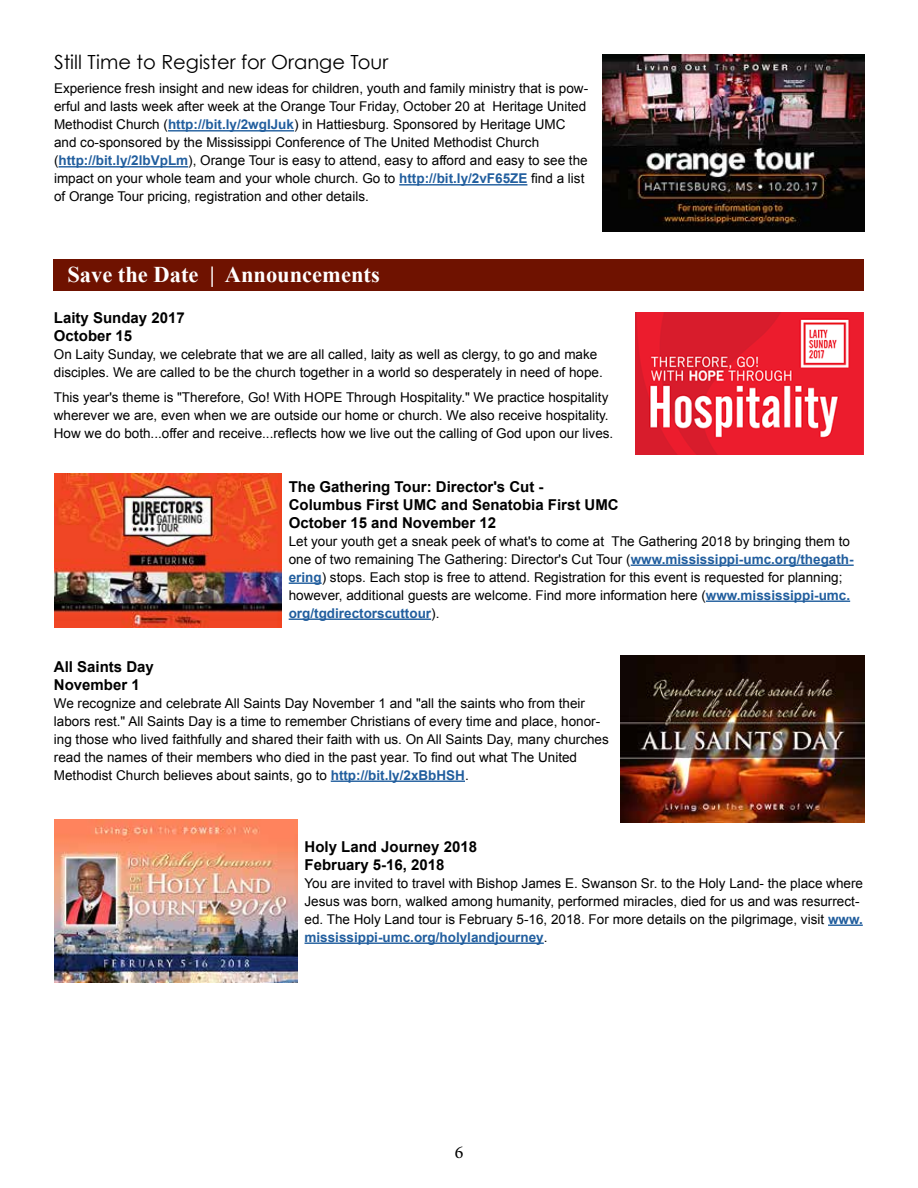
<style>
.page{position:relative;width:918px;height:1188px;background:#fff}
.page>*{position:absolute;margin:0;border:0;box-sizing:border-box;transform-origin:0 0}
.t1{font:700 22.5px "Times New Roman";color:#fff}
.t2{font:19.5px "Century Gothic";color:#000}
.t3{font:18px "Minion Pro";color:#000}
.t4{font:700 15px/18px "Arial";color:#000}
.t5{font:13.5px/18px "Arial";color:#000}
.s1{font-weight:700;color:#215e9e}
</style>
<div class="page">
<img style="left:603px;top:54px;width:262px;height:177px">
<hr style="left:631px;top:565px;width:223px;height:1px;background:#215e9e">
<hr style="left:289px;top:583px;width:33px;height:1px;background:#215e9e">
<hr style="left:706px;top:601px;width:144px;height:1px;background:#215e9e">
<hr style="left:289px;top:619px;width:142px;height:1px;background:#215e9e">
<hr style="left:331px;top:781px;width:134px;height:1px;background:#215e9e">
<hr style="left:828px;top:925px;width:35px;height:1px;background:#215e9e">
<hr style="left:305px;top:943px;width:239px;height:1px;background:#215e9e">
<div style="left:54px;top:259px;width:810px;height:32px;background:#6f1200"></div>
<hr style="left:168px;top:130px;width:126px;height:2px;background:#215e9e">
<hr style="left:58px;top:166px;width:130px;height:2px;background:#215e9e">
<hr style="left:399px;top:184px;width:128px;height:2px;background:#215e9e">
<img style="left:635px;top:312px;width:229px;height:142px">
<img style="left:54px;top:473px;width:227px;height:154px">
<img style="left:620px;top:656px;width:245px;height:166px">
<img style="left:54px;top:820px;width:244px;height:163px">
<h2 class="t2" style="left:54px;top:50px;width:336px">Still Time to Register for Orange Tour</h2>
<p class="t5" style="left:54px;top:80px;width:536px">Experience fresh insight and new ideas for children, youth and family ministry that is pow&shy;erful and lasts week after week at the Orange Tour Friday, October 20 at Heritage United Methodist Church (<span class="s1">http://bit.ly/2wgIJuk</span>) in Hattiesburg. Sponsored by Heritage UMC and co-sponsored by the Mississippi Conference of The United Methodist Church (<span class="s1">http://bit.ly/2lbVpLm</span>), Orange Tour is easy to attend, easy to afford and easy to see the impact on your whole team and your whole church. Go to <span class="s1">http://bit.ly/2vF65ZE</span> find a list of Orange Tour pricing, registration and other details.</p>
<h1 class="t1" style="left:67px;top:259px;width:314px">Save the Date | Announcements</h1>
<p class="t4" style="left:54px;top:309px;width:132px">Laity Sunday 2017<br>October 15</p>
<p class="t5" style="left:54px;top:345px;width:551px">On Laity Sunday, we celebrate that we are all called, laity as well as clergy, to go and make disciples. We are called to be the church together in a world so desperately in need of hope.</p>
<p class="t5" style="left:54px;top:388px;width:561px">This year's theme is "Therefore, Go! With HOPE Through Hospitality." We practice hospitality wherever we are, even when we are outside our home or church. We also receive hospitality.<br>How we do both...offer and receive...reflects how we live out the calling of God upon our lives.</p>
<p class="t4" style="left:289px;top:478px;width:332px">The Gathering Tour: Director's Cut -<br>Columbus First UMC and Senatobia First UMC<br>October 15 and November 12</p>
<p class="t5" style="left:289px;top:532px;width:567px">Let your youth get a sneak peek of what's to come at The Gathering 2018 by bringing them to one of two remaining The Gathering: Director's Cut Tour (<span class="s1">www.mississippi-umc.org/thegath&shy;ering</span>) stops. Each stop is free to attend. Registration for this event is requested for planning; however, additional guests are welcome. Find more information here (<span class="s1">www.mississippi-umc. org/tgdirectorscuttour</span>).</p>
<p class="t4" style="left:54px;top:658px;width:102px">All Saints Day<br>November 1</p>
<p class="t5" style="left:54px;top:694px;width:557px">We recognize and celebrate All Saints Day November 1 and "all the saints who from their labors rest." All Saints Day is a time to remember Christians of every time and place, honor&shy;ing those who lived faithfully and shared their faith with us. On All Saints Day, many churches read the names of their members who died in the past year. To find out what The United Methodist Church believes about saints, go to <span class="s1">http://bit.ly/2xBbHSH</span>.</p>
<p class="t4" style="left:305px;top:838px;width:174px">Holy Land Journey 2018<br>February 5-16, 2018</p>
<p class="t5" style="left:305px;top:874px;width:560px">You are invited to travel with Bishop James E. Swanson Sr. to the Holy Land- the place where Jesus was born, walked among humanity, performed miracles, died for us and was resurrect&shy;ed. The Holy Land tour is February 5-16, 2018. For more details on the pilgrimage, visit <span class="s1">www. mississippi-umc.org/holylandjourney</span>.</p>
<h3 class="t3" style="left:455px;top:1140px;width:10px">6</h3>
</div>
